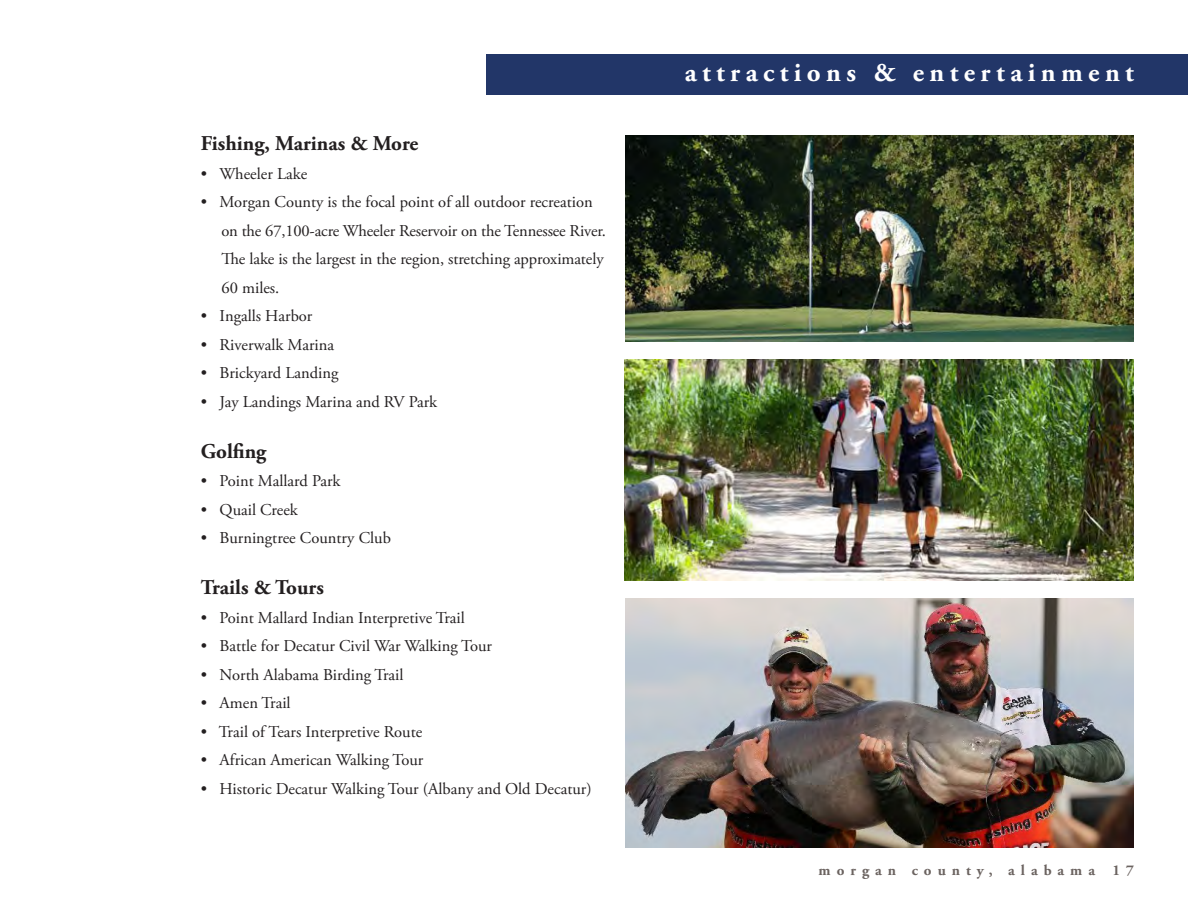
<style>
.page{position:relative;width:1188px;height:918px;background:#fff}
.page>*{position:absolute;margin:0;border:0;box-sizing:border-box;transform-origin:0 0}
.t1{font:700 27px "Adobe Garamond Pro";letter-spacing:.2em;color:#fff}
.t2{font:700 21px "Adobe Garamond Pro";color:#231f20}
.t3{font:16.5px "Adobe Garamond Pro";color:#231f20}
.t4{font:700 15px "Adobe Garamond Pro";letter-spacing:.4em;color:#6b6360}
</style>
<div class="page">
<div style="left:486px;top:54px;width:702px;height:40px;background:#223668"></div>
<img style="left:625px;top:135px;width:509px;height:206px">
<img style="left:626px;top:599px;width:508px;height:249px">
<img style="left:625px;top:360px;width:508px;height:221px">
<p class="t2" style="left:201px;top:131px;width:219px">Fishing, Marinas &amp; More</p>
<p class="t3" style="left:201px;top:164px;width:108px">• Wheeler Lake</p>
<p class="t3" style="left:201px;top:192px;width:393px">• Morgan County is the focal point of all outdoor recreation</p>
<p class="t3" style="left:221px;top:221px;width:386px">on the 67,100-acre Wheeler Reservoir on the Tennessee River.</p>
<p class="t3" style="left:222px;top:249px;width:384px">The lake is the largest in the region, stretching approximately</p>
<p class="t3" style="left:222px;top:278px;width:59px">60 miles.</p>
<p class="t3" style="left:201px;top:306px;width:113px">• Ingalls Harbor</p>
<p class="t3" style="left:201px;top:335px;width:135px">• Riverwalk Marina</p>
<p class="t3" style="left:201px;top:363px;width:139px">• Brickyard Landing</p>
<p class="t3" style="left:201px;top:392px;width:238px">• Jay Landings Marina and RV Park</p>
<p class="t2" style="left:201px;top:439px;width:67px">Golfing</p>
<p class="t3" style="left:201px;top:471px;width:141px">• Point Mallard Park</p>
<p class="t3" style="left:201px;top:500px;width:99px">• Quail Creek</p>
<p class="t3" style="left:201px;top:528px;width:192px">• Burningtree Country Club</p>
<p class="t2" style="left:201px;top:575px;width:124px">Trails &amp; Tours</p>
<p class="t3" style="left:201px;top:608px;width:266px">• Point Mallard Indian Interpretive Trail</p>
<p class="t3" style="left:201px;top:636px;width:293px">• Battle for Decatur Civil War Walking Tour</p>
<p class="t3" style="left:201px;top:665px;width:204px">• North Alabama Birding Trail</p>
<p class="t3" style="left:201px;top:693px;width:91px">• Amen Trail</p>
<p class="t3" style="left:201px;top:722px;width:223px">• Trail of Tears Interpretive Route</p>
<p class="t3" style="left:201px;top:750px;width:224px">• African American Walking Tour</p>
<p class="t3" style="left:201px;top:779px;width:392px">• Historic Decatur Walking Tour (Albany and Old Decatur)</p>
<p class="t1" style="left:685px;top:57px;width:451px">attractions &amp; entertainment</p>
<p class="t4" style="left:819px;top:861px;width:317px">morgan county, alabama 17</p>
</div>
